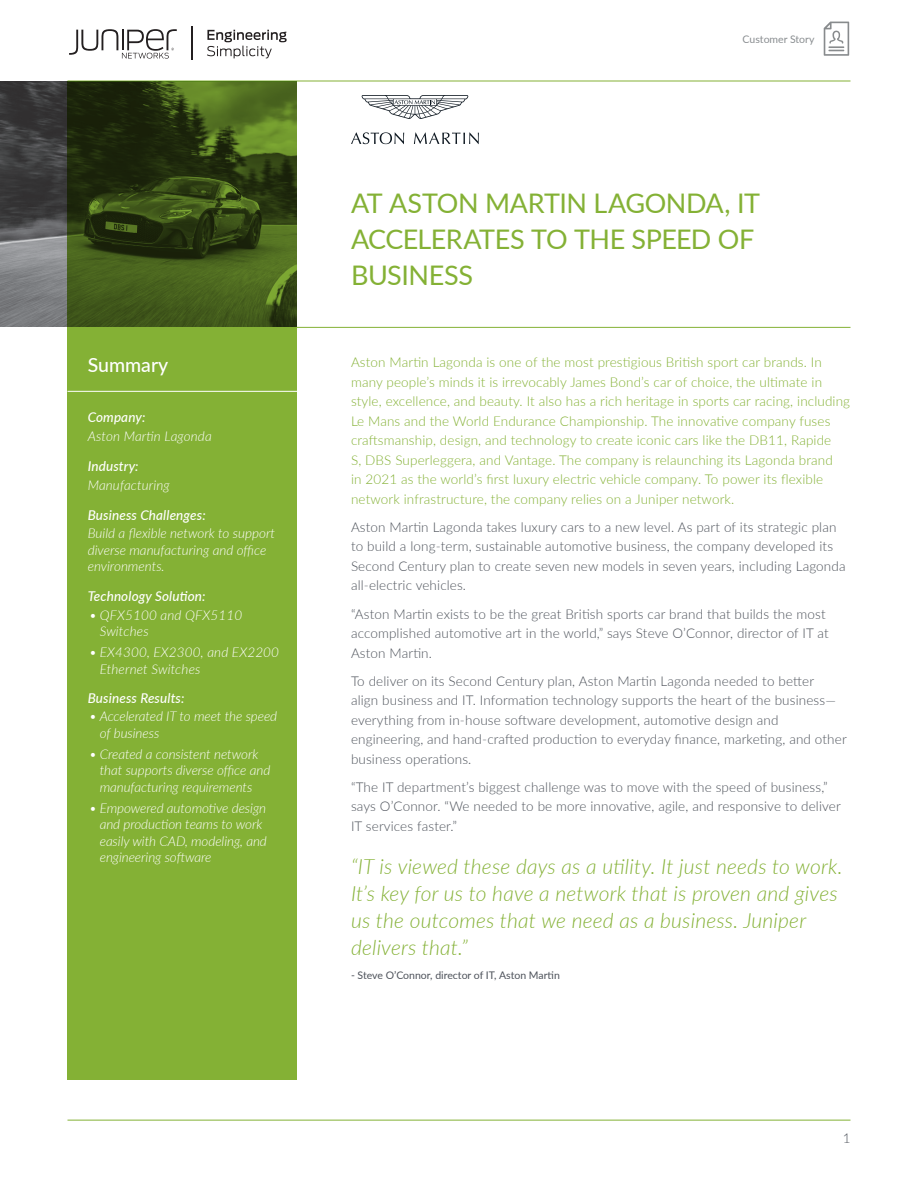
<style>
.page{position:relative;width:918px;height:1188px;background:#fff}
.page>*{position:absolute;margin:0;border:0;box-sizing:border-box;transform-origin:0 0}
.t1{font:27px/36px "Lato";letter-spacing:-.015em;color:#84b135}
.t2{font:italic 300 21px/27px "Lato";letter-spacing:.01em;color:#84b135}
.t3{font:500 19.5px "Lato";color:#fff}
.t4{font:300 13.5px/19.5px "Lato";letter-spacing:.01em;color:#4d525a}
.Intro_Paragraph{font:300 13.5px/19.5px "Lato";letter-spacing:.01em;color:#84b135}
.Sidebar_bullets{font:italic 300 13.5px/16.5px "Lato";letter-spacing:-.005em;color:#fff}
.Sidebar_text{font:italic 300 13.5px/16.5px "Lato";color:#fff}
.Sidebar_head{font:italic 500 13.5px "Lato";letter-spacing:.01em;color:#fff}
.Quote_Name{font:10.5px "Lato";color:#4d525a}
.t5{font:10.5px "Lato";color:#898d90}
</style>
<div class="page">
<img style="left:0;top:81px;width:68px;height:246px">
<svg style="left:824px;top:22px;width:25px;height:34px"></svg>
<svg style="left:207px;top:30px;width:80px;height:28px"></svg>
<svg style="left:69px;top:29px;width:108px;height:30px"></svg>
<hr style="left:191px;top:26px;width:2px;height:33px;background:#231f20">
<hr style="left:68px;top:81px;width:782px;height:1px;background:#84b135">
<svg style="left:68px;top:81px;width:229px;height:999px;background:#70972d"></svg>
<hr style="left:296px;top:327px;width:554px;height:1px;background:#84b135">
<hr style="left:68px;top:1120px;width:782px;height:1px;background:#84b135">
<hr style="left:68px;top:391px;width:229px;height:1px;background:#fff">
<svg style="left:361px;top:95px;width:107px;height:24px"></svg>
<svg style="left:351px;top:132px;width:53px;height:12px"></svg>
<svg style="left:414px;top:132px;width:65px;height:12px"></svg>
<h1 class="t3" style="left:88px;top:351px;width:82px">Summary</h1>
<p class="Sidebar_head" style="left:88px;top:408px;width:59px">Company:</p>
<p class="Sidebar_text" style="left:88px;top:427px;width:126px">Aston Martin Lagonda</p>
<p class="Sidebar_head" style="left:88px;top:456px;width:52px">Industry:</p>
<p class="Sidebar_text" style="left:88px;top:476px;width:84px">Manufacturing</p>
<p class="Sidebar_head" style="left:88px;top:505px;width:120px">Business Challenges:</p>
<p class="Sidebar_text" style="left:88px;top:525px;width:189px">Build a flexible network to support diverse manufacturing and office environments.</p>
<p class="Sidebar_head" style="left:88px;top:587px;width:119px">Technology Solution:</p>
<p class="Sidebar_bullets" style="left:100px;top:606px;width:144px;text-indent:-10px">• QFX5100 and QFX5110<br>Switches</p>
<p class="Sidebar_bullets" style="left:100px;top:644px;width:181px;text-indent:-10px">• EX4300, EX2300, and EX2200<br>Ethernet Switches</p>
<p class="Sidebar_head" style="left:88px;top:688px;width:98px">Business Results:</p>
<p class="Sidebar_bullets" style="left:100px;top:708px;width:179px;text-indent:-10px">• Accelerated IT to meet the speed of business</p>
<p class="Sidebar_bullets" style="left:100px;top:745px;width:172px;text-indent:-10px">• Created a consistent network that supports diverse office and manufacturing requirements</p>
<p class="Sidebar_bullets" style="left:100px;top:799px;width:169px;text-indent:-10px">• Empowered automotive design and production teams to work easily with CAD, modeling, and engineering software</p>
<p class="t5" style="left:743px;top:31px;width:73px">Customer Story</p>
<p class="t1" style="left:351px;top:184px;width:411px">AT ASTON MARTIN LAGONDA, IT<br>ACCELERATES TO THE SPEED OF<br>BUSINESS</p>
<p class="Intro_Paragraph" style="left:351px;top:352px;width:501px">Aston Martin Lagonda is one of the most prestigious British sport car brands. In many people’s minds it is irrevocably James Bond’s car of choice, the ultimate in style, excellence, and beauty. It also has a rich heritage in sports car racing, including Le Mans and the World Endurance Championship. The innovative company fuses craftsmanship, design, and technology to create iconic cars like the DB11, Rapide<br>S, DBS Superleggera, and Vantage. The company is relaunching its Lagonda brand<br>in 2021 as the world’s first luxury electric vehicle company. To power its flexible network infrastructure, the company relies on a Juniper network.</p>
<p class="t4" style="left:351px;top:517px;width:496px">Aston Martin Lagonda takes luxury cars to a new level. As part of its strategic plan to build a long-term, sustainable automotive business, the company developed its Second Century plan to create seven new models in seven years, including Lagonda all-electric vehicles.</p>
<p class="t4" style="left:351px;top:603px;width:479px">“Aston Martin exists to be the great British sports car brand that builds the most accomplished automotive art in the world,” says Steve O’Connor, director of IT at<br>Aston Martin.</p>
<p class="t4" style="left:351px;top:671px;width:497px">To deliver on its Second Century plan, Aston Martin Lagonda needed to better<br>align business and IT. Information technology supports the heart of the business— everything from in-house software development, automotive design and engineering, and hand-crafted production to everyday finance, marketing, and other business operations.</p>
<p class="t4" style="left:351px;top:777px;width:491px">“The IT department’s biggest challenge was to move with the speed of business,” says O’Connor. “We needed to be more innovative, agile, and responsive to deliver<br>IT services faster.”</p>
<p class="t2" style="left:351px;top:852px;width:493px">“IT is viewed these days as a utility. It just needs to work.<br>It’s key for us to have a network that is proven and gives us the outcomes that we need as a business. Juniper delivers that.”</p>
<p class="Quote_Name" style="left:351px;top:968px;width:210px">- Steve O’Connor, director of IT, Aston Martin</p>
<p class="t4" style="left:843px;top:1128px;width:9px">1</p>
</div>
